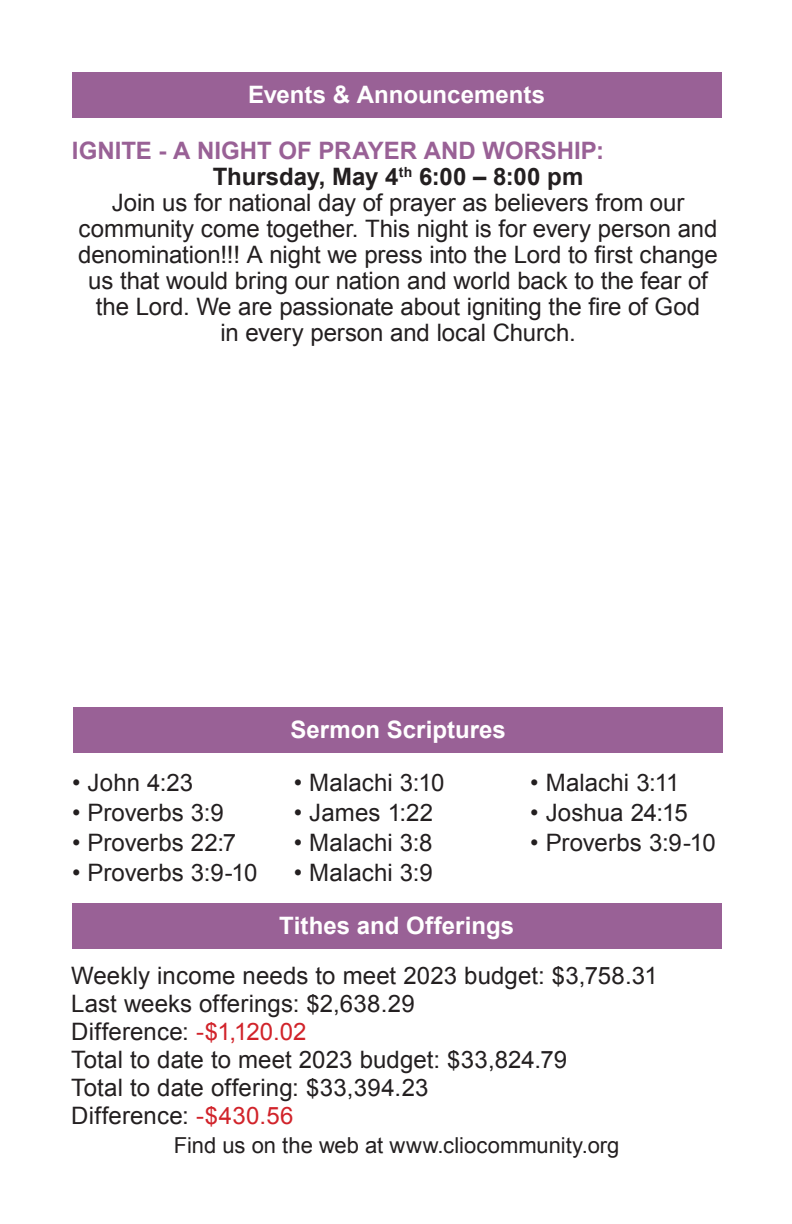
<style>
.page{position:relative;width:792px;height:1224px;background:#fff}
.page>*{position:absolute;margin:0;border:0;box-sizing:border-box;transform-origin:0 0}
.t1{font:24px/28px "Arial";color:#231f20}
.t2{font:700 24px "Arial";color:#fff}
.t3{font:700 24px "Arial";color:#996196}
.t4{font:700 24px "Arial";color:#231f20}
.t5{font:22px "Arial";color:#231f20}
.s1{color:#d1232a}
</style>
<div class="page">
<div style="left:72px;top:903px;width:649px;height:45px;background:#996196"></div>
<div style="left:74px;top:707px;width:649px;height:45px;background:#996196"></div>
<div style="left:72px;top:72px;width:649px;height:45px;background:#996196"></div>
<p class="t2" style="left:248px;top:79px;width:298px">Events &amp; Announcements</p>
<p class="t3" style="left:72px;top:135px;width:534px">IGNITE - A NIGHT OF PRAYER AND WORSHIP:</p>
<p class="t4" style="left:213px;top:161px;width:372px">Thursday, May 4<sup>th</sup> 6:00 – 8:00 pm</p>
<p class="t1" style="left:112px;top:189px;width:574px">Join us for national day of prayer as believers from our</p>
<p class="t1" style="left:79px;top:215px;width:640px">community come together. This night is for every person and</p>
<p class="t1" style="left:78px;top:241px;width:641px">denomination!!! A night we press into the Lord to first change</p>
<p class="t1" style="left:88px;top:267px;width:621px">us that would bring our nation and world back to the fear of</p>
<p class="t1" style="left:96px;top:293px;width:606px">the Lord. We are passionate about igniting the fire of God</p>
<p class="t1" style="left:220px;top:319px;width:357px">in every person and local Church.</p>
<p class="t1" style="left:72px;top:769px;width:123px">• John 4:23</p>
<p class="t1" style="left:72px;top:799px;width:153px">• Proverbs 3:9</p>
<p class="t1" style="left:72px;top:829px;width:166px">• Proverbs 22:7</p>
<p class="t1" style="left:72px;top:859px;width:187px">• Proverbs 3:9-10</p>
<p class="t2" style="left:291px;top:714px;width:217px">Sermon Scriptures</p>
<p class="t1" style="left:294px;top:769px;width:152px">• Malachi 3:10</p>
<p class="t1" style="left:294px;top:799px;width:141px">• James 1:22</p>
<p class="t1" style="left:294px;top:829px;width:140px">• Malachi 3:8</p>
<p class="t1" style="left:294px;top:859px;width:140px">• Malachi 3:9</p>
<p class="t2" style="left:279px;top:910px;width:236px">Tithes and Offerings</p>
<p class="t1" style="left:530px;top:769px;width:151px">• Malachi 3:11</p>
<p class="t1" style="left:530px;top:799px;width:159px">• Joshua 24:15</p>
<p class="t1" style="left:530px;top:829px;width:187px">• Proverbs 3:9-10</p>
<p class="t1" style="left:71px;top:961px;width:588px">Weekly income needs to meet 2023 budget: $3,758.31<br>Last weeks offerings: $2,638.29<br>Difference: <span class="s1">-$1,120.02<br></span>Total to date to meet 2023 budget: $33,824.79<br>Total to date offering: $33,394.23<br>Difference: <span class="s1">-$430.56</span></p>
<p class="t5" style="left:174px;top:1131px;width:447px">Find us on the web at www.cliocommunity.org</p>
</div>
